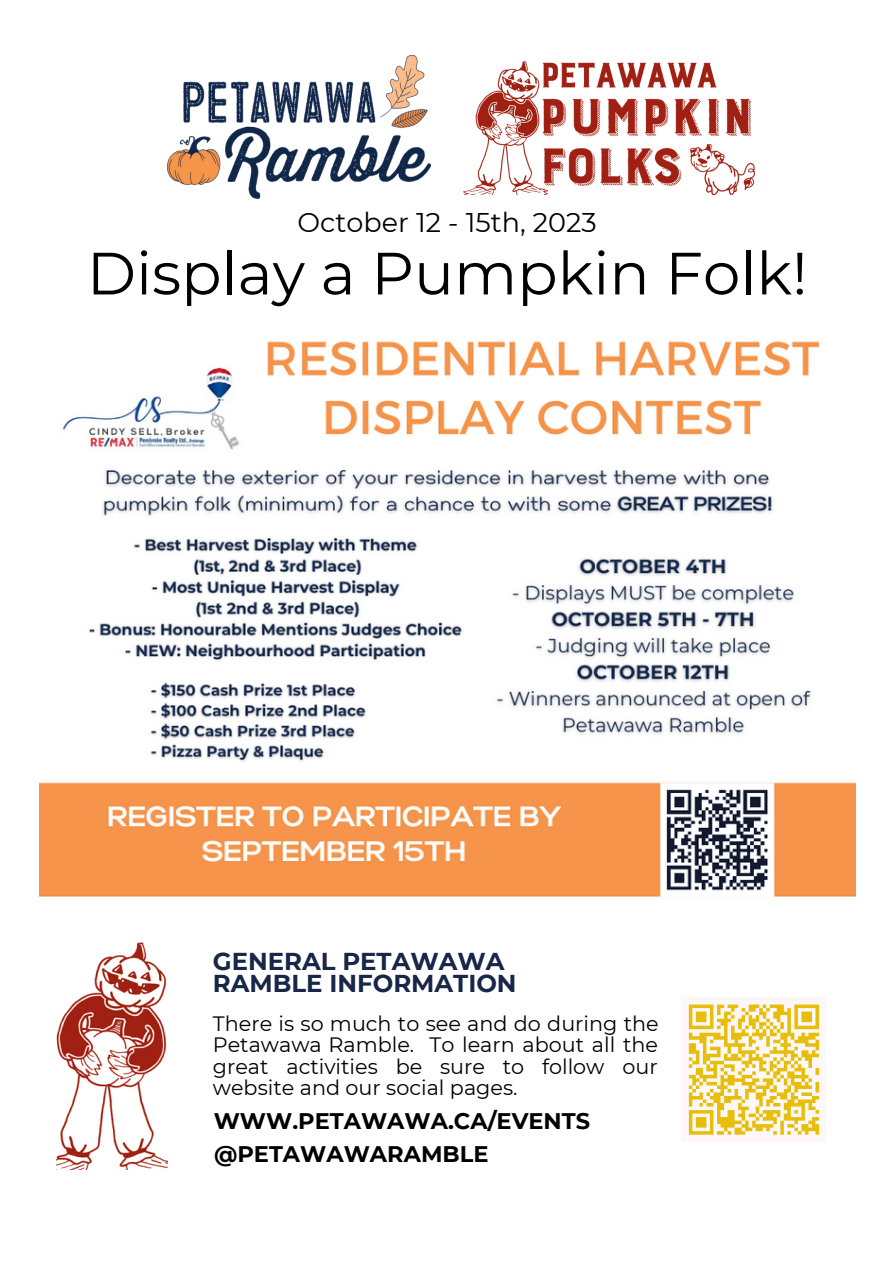
<style>
.page{position:relative;width:894px;height:1264px;background:#fff}
.page>*{position:absolute;margin:0;border:0;box-sizing:border-box;transform-origin:0 0}
.t1{font:59.55px "Montserrat";color:#000}
.t2{font:27px "Montserrat";color:#000}
.t3{font:700 24.45px/22.4px "Montserrat";color:#182648}
.t4{font:700 22.5px "Montserrat";color:#000}
.t5{font:20.7px/21.5px "Montserrat";color:#000;text-align:justify}
</style>
<div class="page">
<img style="left:167px;top:56px;width:263px;height:143px">
<img style="left:463px;top:61px;width:291px;height:133px">
<img style="left:56px;top:942px;width:112px;height:227px">
<div style="left:681px;top:997px;width:144px;height:144px;background:#fdf7f7"></div>
<svg style="left:688px;top:1004px;width:131px;height:131px"></svg>
<img style="left:39px;top:341px;width:815px;height:556px">
<p class="t2" style="left:297px;top:206px;width:300px">October 12 - 15th, 2023</p>
<p class="t1" style="left:87px;top:237px;width:722px">Display a Pumpkin Folk!</p>
<p class="t3" style="left:213px;top:949px;width:305px">GENERAL PETAWAWA<br>RAMBLE INFORMATION</p>
<p class="t5" style="left:213px;top:1012px;width:447px">There is so much to see and do during the Petawawa Ramble. To learn about all the great activities be sure to follow our website and our social pages.</p>
<p class="t4" style="left:214px;top:1106px;width:378px">WWW.PETAWAWA.CA/EVENTS</p>
<p class="t4" style="left:214px;top:1140px;width:276px">@PETAWAWARAMBLE</p>
</div>
